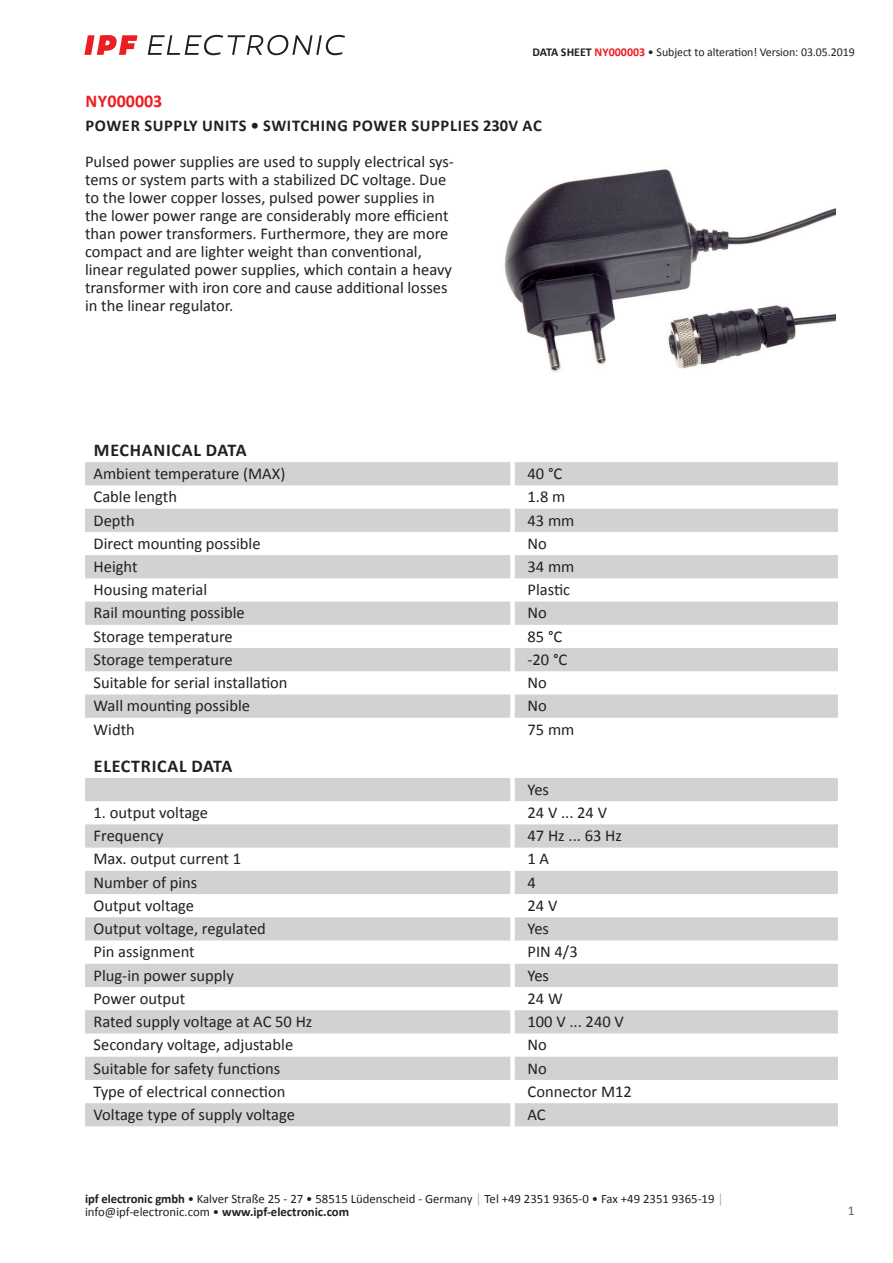
<style>
.page{position:relative;width:893px;height:1263px;background:#fff}
.page>*{position:absolute;margin:0;border:0;box-sizing:border-box;transform-origin:0 0}
.t1{font:700 18px "Calibri";letter-spacing:.04em;color:#231f20}
.t2{font:700 18px "Calibri";color:#ee1d23}
.t3{font:16.5px/18px "Calibri";color:#231f20}
.t4{font:700 16.5px "Calibri";letter-spacing:.04em;color:#231f20}
.t5{font:13.5px "Calibri";color:#636366}
.t6{font:12.75px/12.6px "Calibri";color:#231f20}
.t7{font:12px "Calibri";letter-spacing:-.005em;color:#231f20}
.s1{font-weight:700}
.s2{font-weight:700;color:#ee1d23}
.s3{color:#a8a9ad}
</style>
<div class="page">
<svg style="left:148px;top:35px;width:197px;height:20px"></svg>
<svg style="left:84px;top:35px;width:54px;height:20px"></svg>
<svg style="left:85px;top:462px;width:753px;height:256px;fill:#d1d2d4"></svg>
<svg style="left:85px;top:778px;width:753px;height:348px;fill:#d1d2d4"></svg>
<img style="left:504px;top:169px;width:332px;height:203px">
<p class="t7" style="left:532px;top:44px;width:324px"><span class="s1">DATA SHEET</span> <span class="s2">NY000003</span> • Subject to alteration! Version: 03.05.2019</p>
<p class="t2" style="left:85px;top:88px;width:79px">NY000003</p>
<p class="t4" style="left:85px;top:114px;width:458px">POWER SUPPLY UNITS • SWITCHING POWER SUPPLIES 230V AC</p>
<p class="t3" style="left:85px;top:152px;width:370px">Pulsed power supplies are used to supply electrical sys&shy;tems or system parts with a stabilized DC voltage. Due to the lower copper losses, pulsed power supplies in the lower power range are considerably more efficient than power transformers. Furthermore, they are more compact and are lighter weight than conventional, linear regulated power supplies, which contain a heavy transformer with iron core and cause additional losses in the linear regulator.</p>
<p class="t1" style="left:94px;top:437px;width:154px">MECHANICAL DATA</p>
<p class="t3" style="left:94px;top:464px;width:193px">Ambient temperature (MAX)</p>
<p class="t3" style="left:527px;top:464px;width:36px">40 °C</p>
<p class="t3" style="left:94px;top:487px;width:85px">Cable length</p>
<p class="t3" style="left:527px;top:487px;width:39px">1.8 m</p>
<p class="t3" style="left:94px;top:511px;width:43px">Depth</p>
<p class="t3" style="left:527px;top:511px;width:48px">43 mm</p>
<p class="t3" style="left:94px;top:534px;width:169px">Direct mounting possible</p>
<p class="t3" style="left:527px;top:534px;width:21px">No</p>
<p class="t3" style="left:94px;top:557px;width:46px">Height</p>
<p class="t3" style="left:527px;top:557px;width:48px">34 mm</p>
<p class="t3" style="left:94px;top:580px;width:115px">Housing material</p>
<p class="t3" style="left:527px;top:580px;width:44px">Plastic</p>
<p class="t3" style="left:94px;top:603px;width:153px">Rail mounting possible</p>
<p class="t3" style="left:527px;top:603px;width:21px">No</p>
<p class="t3" style="left:94px;top:627px;width:141px">Storage temperature</p>
<p class="t3" style="left:527px;top:627px;width:36px">85 °C</p>
<p class="t3" style="left:94px;top:650px;width:141px">Storage temperature</p>
<p class="t3" style="left:527px;top:650px;width:41px">-20 °C</p>
<p class="t3" style="left:94px;top:673px;width:195px">Suitable for serial installation</p>
<p class="t3" style="left:527px;top:673px;width:21px">No</p>
<p class="t3" style="left:94px;top:696px;width:158px">Wall mounting possible</p>
<p class="t3" style="left:527px;top:696px;width:21px">No</p>
<p class="t3" style="left:94px;top:720px;width:43px">Width</p>
<p class="t3" style="left:527px;top:720px;width:48px">75 mm</p>
<p class="t1" style="left:94px;top:753px;width:140px">ELECTRICAL DATA</p>
<p class="t3" style="left:527px;top:780px;width:23px">Yes</p>
<p class="t3" style="left:94px;top:803px;width:116px">1. output voltage</p>
<p class="t3" style="left:527px;top:803px;width:81px">24 V ... 24 V</p>
<p class="t3" style="left:94px;top:826px;width:71px">Frequency</p>
<p class="t3" style="left:527px;top:826px;width:96px">47 Hz ... 63 Hz</p>
<p class="t3" style="left:94px;top:849px;width:149px">Max. output current 1</p>
<p class="t3" style="left:527px;top:849px;width:23px">1A</p>
<p class="t3" style="left:94px;top:873px;width:105px">Number of pins</p>
<p class="t3" style="left:527px;top:873px;width:10px">4</p>
<p class="t3" style="left:94px;top:896px;width:102px">Output voltage</p>
<p class="t3" style="left:527px;top:896px;width:31px">24 V</p>
<p class="t3" style="left:94px;top:919px;width:174px">Output voltage, regulated</p>
<p class="t3" style="left:527px;top:919px;width:23px">Yes</p>
<p class="t3" style="left:94px;top:942px;width:103px">Pin assignment</p>
<p class="t3" style="left:527px;top:942px;width:52px">PIN 4/3</p>
<p class="t3" style="left:94px;top:966px;width:142px">Plug-in power supply</p>
<p class="t3" style="left:527px;top:966px;width:23px">Yes</p>
<p class="t3" style="left:94px;top:989px;width:93px">Power output</p>
<p class="t3" style="left:527px;top:989px;width:37px">24 W</p>
<p class="t3" style="left:94px;top:1012px;width:220px">Rated supply voltage at AC 50 Hz</p>
<p class="t3" style="left:527px;top:1012px;width:98px">100 V ... 240 V</p>
<p class="t3" style="left:94px;top:1035px;width:201px">Secondary voltage, adjustable</p>
<p class="t3" style="left:527px;top:1035px;width:21px">No</p>
<p class="t3" style="left:94px;top:1059px;width:188px">Suitable for safety functions</p>
<p class="t3" style="left:527px;top:1059px;width:21px">No</p>
<p class="t3" style="left:94px;top:1082px;width:193px">Type of electrical connection</p>
<p class="t3" style="left:527px;top:1082px;width:106px">Connector M12</p>
<p class="t3" style="left:94px;top:1105px;width:203px">Voltage type of supply voltage</p>
<p class="t3" style="left:527px;top:1105px;width:20px">AC</p>
<p class="t6" style="left:85px;top:1192px;width:640px"><span class="s1">ipf electronic gmbh</span> • Kalver Straße 25 - 27 • 58515 Lüdenscheid - Germany <span class="s3">│</span> Tel +49 2351 9365-0 • Fax +49 2351 9365-19 <span class="s3">│ </span>info@ipf-electronic.com • <span class="s1">www.ipf-electronic.com</span></p>
<p class="t5" style="left:848px;top:1201px;width:8px">1</p>
</div>
